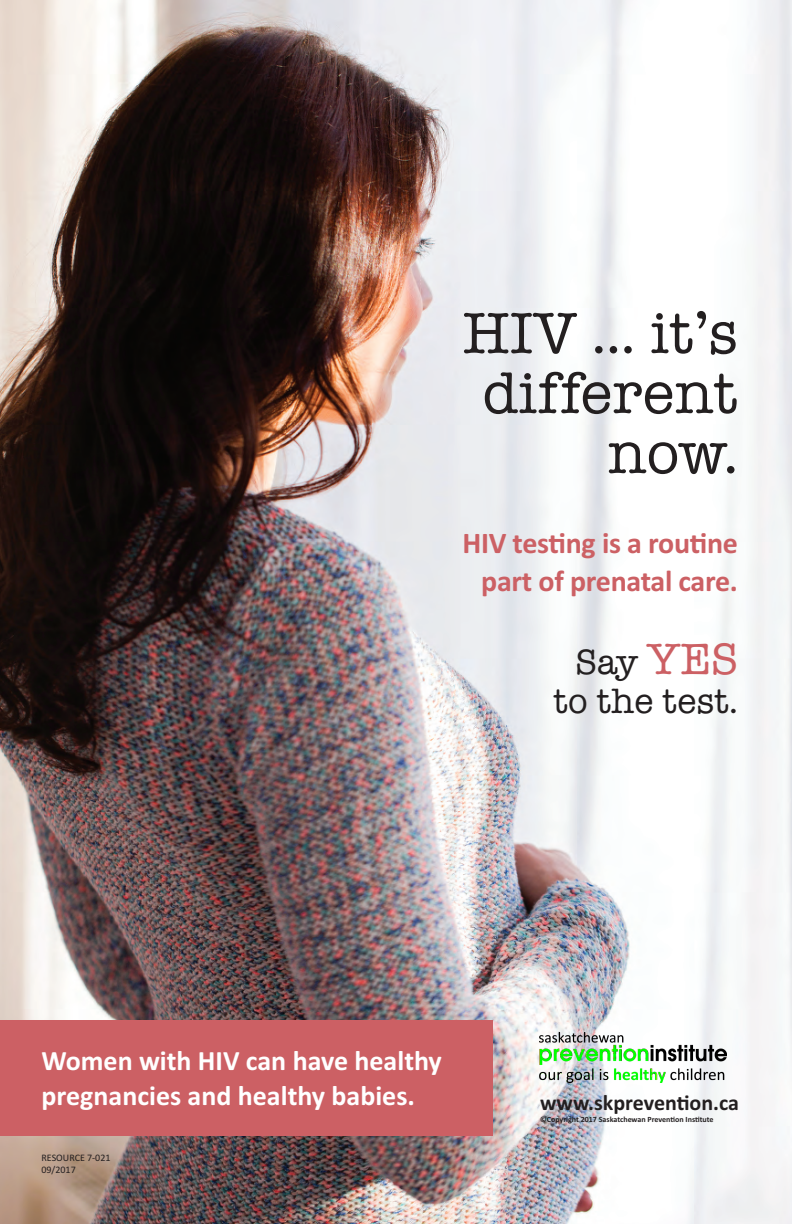
<style>
.page{position:relative;width:792px;height:1224px;background:#fff}
.page>*{position:absolute;margin:0;border:0;box-sizing:border-box;transform-origin:0 0}
.t1{font:500 60px/60px "American Typ Itc DEE";color:#231f20;text-align:right}
.t2{font:500 36px/39.2px "American Typ Itc DEE";color:#231f20;text-align:right}
.t3{font:700 30px/38px "Calibri";letter-spacing:-.01em;color:#cc6064;text-align:right}
.t4{font:700 28px/35.6px "Calibri";color:#fff}
.t5{font:700 22px "Calibri";color:#231f20}
.t6{font:10px/12px "Calibri";color:#231f20}
.t7{font:700 8px "Calibri";color:#231f20}
.s1{font-size:45px;color:#cc6064}
</style>
<div class="page">
<img style="left:0;top:0;width:792px;height:1224px">
<div style="left:0;top:1020px;width:492px;height:116px;background:#cc6064"></div>
<img style="left:540px;top:1032px;width:187px;height:51px">
<h1 class="t1" style="left:463px;top:302px;width:277px">HIV ... it’s different now.</h1>
<p class="t3" style="left:462px;top:524px;width:277px">HIV testing is a routine part of prenatal care.</p>
<p class="t2" style="left:553px;top:642px;width:186px">Say <span class="s1">YES </span>to the test.</p>
<p class="t4" style="left:41px;top:1042px;width:402px">Women with HIV can have healthy pregnancies and healthy babies.</p>
<p class="t6" style="left:41px;top:1152px;width:70px">RESOURCE 7-021<br>09/2017</p>
<p class="t5" style="left:540px;top:1090px;width:200px">www.skprevention.ca</p>
<p class="t7" style="left:540px;top:1115px;width:175px">©Copyright 2017 Saskatchewan Prevention Institute</p>
</div>
